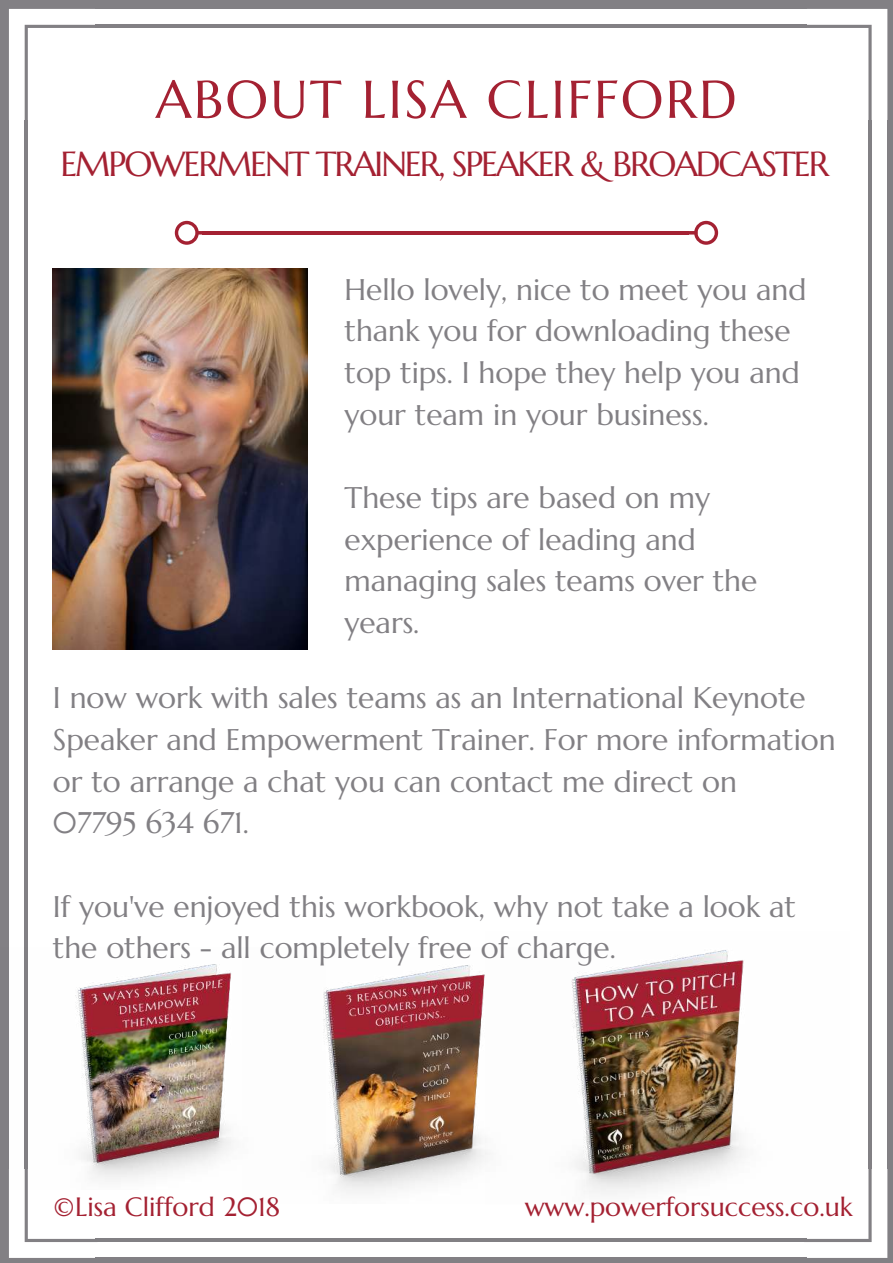
<style>
.page{position:relative;width:893px;height:1263px;background:#fff}
.page>*{position:absolute;margin:0;border:0;box-sizing:border-box;transform-origin:0 0}
.t1{font:52.95px "Marcellus";letter-spacing:.04em;color:#a42132}
.t2{font:34.8px "Marcellus";letter-spacing:-.06em;color:#a42132}
.t3{font:29.85px/41.7px "Marcellus";color:#828084}
.t4{font:26.55px "Marcellus";color:#a42132}
</style>
<div class="page">
<svg style="left:0;top:0;width:97px;height:122px"></svg>
<div style="left:0;top:120px;width:9px;height:1048px;background:#828084"></div>
<hr style="left:25px;top:120px;width:3px;height:1048px;background:#828084">
<svg style="left:0;top:1189px;width:97px;height:74px"></svg>
<div style="left:95px;top:1258px;width:711px;height:5px;background:#828084"></div>
<hr style="left:95px;top:1239px;width:711px;height:3px;background:#828084">
<svg style="left:804px;top:1168px;width:89px;height:95px"></svg>
<div style="left:887px;top:120px;width:6px;height:1048px;background:#828084"></div>
<hr style="left:868px;top:120px;width:4px;height:1048px;background:#828084">
<svg style="left:804px;top:0;width:89px;height:120px"></svg>
<div style="left:95px;top:0;width:711px;height:9px;background:#828084"></div>
<hr style="left:95px;top:25px;width:711px;height:3px;background:#828084">
<hr style="left:203px;top:231px;width:486px;height:4px;background:#a42132">
<svg style="left:175px;top:221px;width:28px;height:24px"></svg>
<svg style="left:689px;top:221px;width:29px;height:24px"></svg>
<img style="left:53px;top:268px;width:254px;height:382px">
<img style="left:0;top:947px;width:231px;height:242px">
<img style="left:323px;top:965px;width:162px;height:228px">
<img style="left:485px;top:950px;width:364px;height:255px">
<h1 class="t1" style="left:155px;top:66px;width:583px">ABOUT LISA CLIFFORD</h1>
<p class="t2" style="left:60px;top:142px;width:771px">EMPOWERMENT TRAINER, SPEAKER &amp; BROADCASTER</p>
<p class="t3" style="left:345px;top:268px;width:463px">Hello lovely, nice to meet you and thank you for downloading these top tips. I hope they help you and your team in your business.</p>
<p class="t3" style="left:345px;top:477px;width:414px">These tips are based on my experience of leading and managing sales teams over the years.</p>
<p class="t3" style="left:53px;top:677px;width:784px">I now work with sales teams as an International Keynote Speaker and Empowerment Trainer. For more information or to arrange a chat you can contact me direct on<br>07795 634 671.</p>
<p class="t3" style="left:53px;top:885px;width:744px">If you've enjoyed this workbook, why not take a look at the others - all completely free of charge.</p>
<p class="t4" style="left:53px;top:1190px;width:229px">©Lisa Clifford 2018</p>
<p class="t4" style="left:525px;top:1190px;width:329px">www.powerforsuccess.co.uk</p>
</div>
